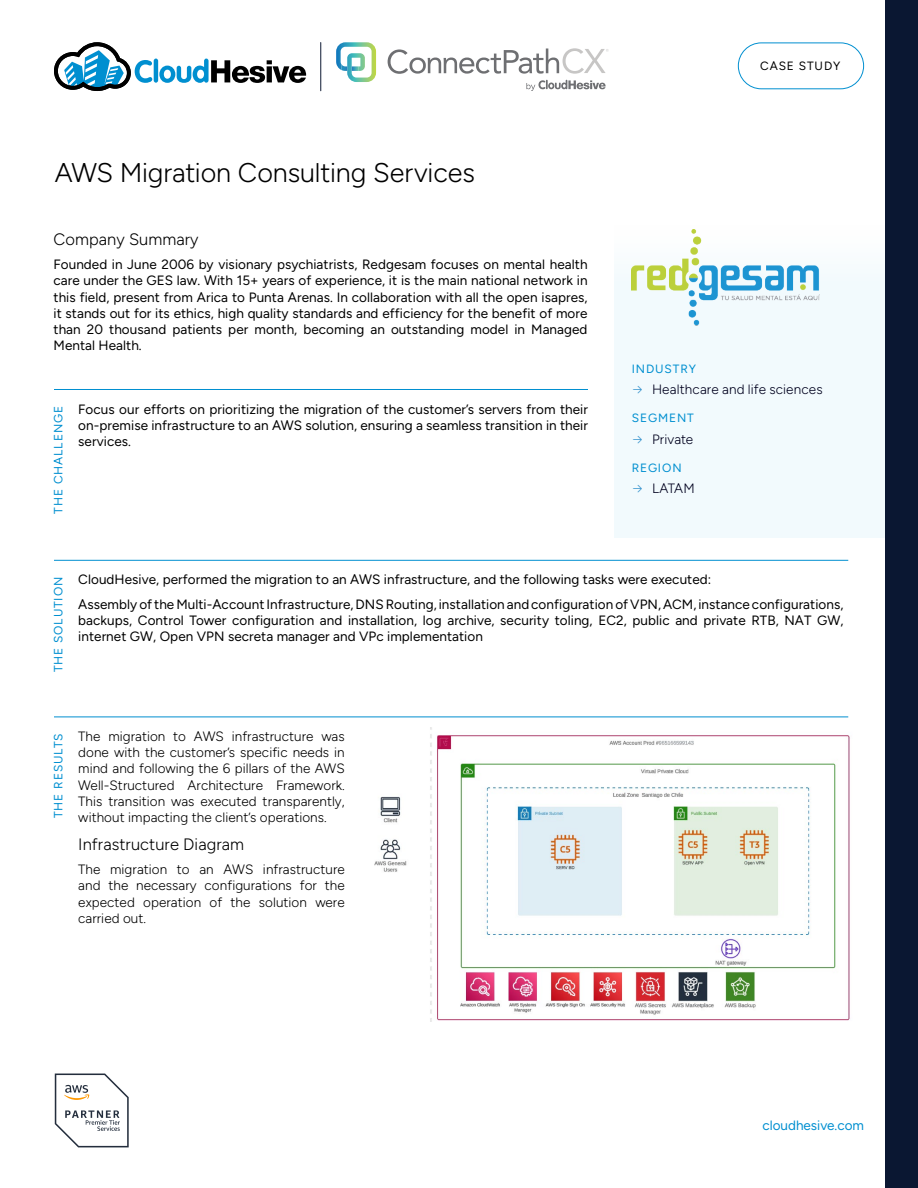
<style>
.page{position:relative;width:918px;height:1188px;background:#fff}
.page>*{position:absolute;margin:0;border:0;box-sizing:border-box;transform-origin:0 0}
.t1{font:300 27px "Figtree";letter-spacing:-.005em;color:#000}
.t2{font:300 16.5px "Figtree";letter-spacing:.005em;color:#000}
.t3{font:13.5px/16.2px "Figtree";letter-spacing:.005em;color:#000;text-align:justify}
.t4{font:300 13.5px/16.2px "Figtree";letter-spacing:.005em;color:#000;text-align:justify}
.t5{font:300 13.5px "Figtree";letter-spacing:.01em;color:#00001d}
.t6{font:13.5px "Figtree";color:#008fd0}
.t7{font:12px "Figtree";letter-spacing:.075em;color:#008fd0}
.t8{font:12px "Figtree";letter-spacing:.075em;color:#000}
.s1{font-family:"Inter";font-weight:400;font-size:12px;color:#3190cc}
</style>
<div class="page">
<div style="left:885px;top:0;width:33px;height:1188px;background:#0a1732"></div>
<div style="left:738px;top:43px;width:126px;height:46px;border:1px solid #008fd0;border-radius:23px"></div>
<hr style="left:154px;top:59px;width:4px;height:24px;background:#008fd0;border-radius:2px">
<svg style="left:159px;top:59px;width:147px;height:24px"></svg>
<svg style="left:54px;top:42px;width:98px;height:49px"></svg>
<svg style="left:336px;top:42px;width:36px;height:36px"></svg>
<svg style="left:388px;top:48px;width:221px;height:26px"></svg>
<svg style="left:526px;top:80px;width:80px;height:11px"></svg>
<hr style="left:321px;top:43px;width:1px;height:48px;background:#0c1832">
<hr style="left:54px;top:389px;width:534px;height:1px;background:#008fd0">
<hr style="left:54px;top:560px;width:794px;height:1px;background:#008fd0">
<hr style="left:54px;top:717px;width:794px;height:1px;background:#008fd0">
<div style="left:614px;top:225px;width:271px;height:313px;background:#f2fafd"></div>
<svg style="left:55px;top:1074px;width:74px;height:73px"></svg>
<img style="left:632px;top:229px;width:188px;height:97px">
<img style="left:374px;top:728px;width:476px;height:294px">
<h1 class="t1" style="left:55px;top:157px;width:422px">AWS Migration Consulting Services</h1>
<p class="t2" style="left:54px;top:230px;width:147px">Company Summary</p>
<p class="t3" style="left:54px;top:256px;width:536px">Founded in June 2006 by visionary psychiatrists, Redgesam focuses on mental health care under the GES law. With 15+ years of experience, it is the main national network in this field, present from Arica to Punta Arenas. In collaboration with all the open isapres, it stands out for its ethics, high quality standards and efficiency for the benefit of more than 20 thousand patients per month, becoming an outstanding model in Managed Mental Health.</p>
<p class="t7" style="left:51px;top:514px;width:109px;rotate:-90deg">THE CHALLENGE</p>
<p class="t3" style="left:78px;top:401px;width:511px">Focus our efforts on prioritizing the migration of the customer’s servers from their on-premise infrastructure to an AWS solution, ensuring a seamless transition in their services.</p>
<p class="t8" style="left:760px;top:59px;width:82px">CASE STUDY</p>
<p class="t7" style="left:632px;top:362px;width:66px">INDUSTRY</p>
<p class="t5" style="left:632px;top:382px;width:192px"><span class="s1">→</span> Healthcare and life sciences</p>
<p class="t7" style="left:632px;top:411px;width:64px">SEGMENT</p>
<p class="t5" style="left:632px;top:431px;width:63px"><span class="s1">→</span> Private</p>
<p class="t7" style="left:632px;top:461px;width:51px">REGION</p>
<p class="t5" style="left:632px;top:481px;width:64px"><span class="s1">→</span> LATAM</p>
<p class="t7" style="left:51px;top:672px;width:97px;rotate:-90deg">THE SOLUTION</p>
<p class="t3" style="left:78px;top:567px;width:767px;line-height:24.3px">CloudHesive, performed the migration to an AWS infrastructure, and the following tasks were executed:<br>Assembly of the Multi-Account Infrastructure, DNS Routing, installation and configuration of VPN, ACM, instance configurations,</p>
<p class="t3" style="left:78px;top:612px;width:767px">backups, Control Tower configuration and installation, log archive, security toling, EC2, public and private RTB, NAT GW, internet GW, Open VPN secreta manager and VPc implementation</p>
<p class="t7" style="left:51px;top:818px;width:86px;rotate:-90deg">THE RESULTS</p>
<p class="t4" style="left:78px;top:728px;width:268px">The migration to AWS infrastructure was done with the customer’s specific needs in mind and following the 6 pillars of the AWS Well-Structured Architecture Framework.<br>This transition was executed transparently, without impacting the client’s operations.</p>
<p class="t2" style="left:78px;top:835px;width:167px">Infrastructure Diagram</p>
<p class="t4" style="left:78px;top:861px;width:268px">The migration to an AWS infrastructure and the necessary configurations for the expected operation of the solution were carried out.</p>
<p class="t6" style="left:762px;top:1117px;width:103px">cloudhesive.com</p>
</div>
